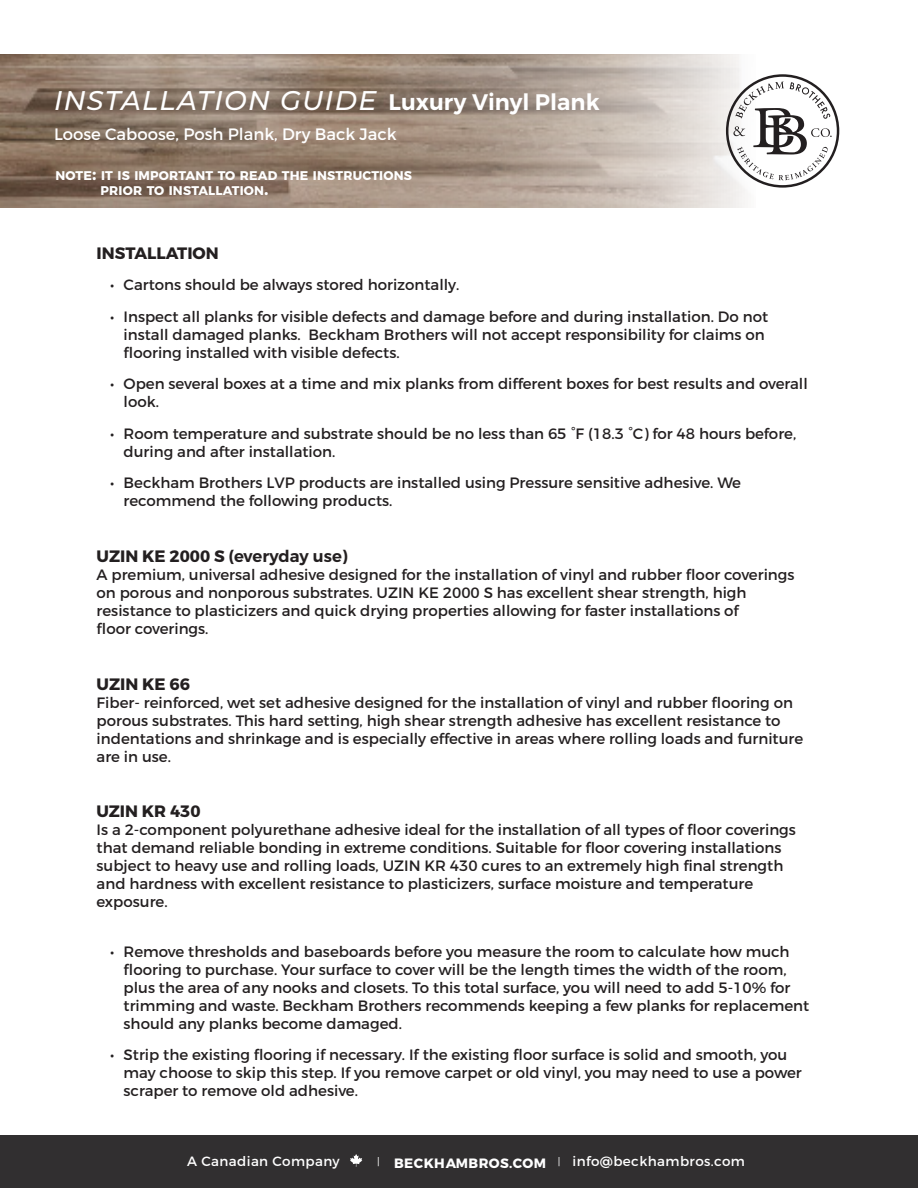
<style>
.page{position:relative;width:918px;height:1188px;background:#fff}
.page>*{position:absolute;margin:0;border:0;box-sizing:border-box;transform-origin:0 0}
.t1{font:italic 500 27px "Montserrat";letter-spacing:.05em;color:#fff}
.t2{font:16.5px "Montserrat";color:#fff}
.t3{font:700 16.5px "Montserrat";color:#231f20}
.t4{font:600 16.5px "Montserrat";color:#231f20}
.t5{font:15px/18px "Montserrat";color:#231f20}
.t6{font:13.5px "Montserrat";letter-spacing:.03em;color:#fff}
.t7{font:700 12.6px/15px "Montserrat";letter-spacing:.015em;color:#fff}
.s1{font-weight:600;font-style:normal;font-size:22.5px}
.s2{font-size:18px}
.s3{font-weight:700}
.s4{font-family:"Avenir";font-size:12px}
</style>
<div class="page">
<div style="left:0;top:1135px;width:918px;height:53px;background:#312f30"></div>
<svg style="left:350px;top:1154px;width:12px;height:13px"></svg>
<img style="left:0;top:54px;width:745px;height:154px">
<svg style="left:726px;top:74px;width:113px;height:114px"></svg>
<p class="t1" style="left:54px;top:81px;width:547px">INSTALLATION GUIDE <span class="s1">Luxury Vinyl Plank</span></p>
<p class="t2" style="left:54px;top:124px;width:344px">Loose Caboose, Posh Plank, Dry Back Jack</p>
<p class="t7" style="left:100px;top:168px;width:313px;text-indent:-45px">NOTE<span class="s2">:</span> IT IS IMPORTANT TO READ THE INSTRUCTIONS<br>PRIOR TO INSTALLATION<span class="s2">.</span></p>
<p class="t3" style="left:97px;top:242px;width:124px">INSTALLATION</p>
<p class="t5" style="left:110px;top:276px;width:351px">• Cartons should be always stored horizontally.</p>
<p class="t5" style="left:124px;top:307px;width:646px;text-indent:-14px">• Inspect all planks for visible defects and damage before and during installation. Do not install damaged planks. Beckham Brothers will not accept responsibility for claims on flooring installed with visible defects.</p>
<p class="t5" style="left:124px;top:375px;width:686px;text-indent:-14px">• Open several boxes at a time and mix planks from different boxes for best results and overall look.</p>
<p class="t5" style="left:124px;top:424px;width:674px;text-indent:-14px">• Room temperature and substrate should be no less than 65 °F (18.3 °C) for 48 hours before, during and after installation.</p>
<p class="t5" style="left:124px;top:474px;width:619px;text-indent:-14px">• Beckham Brothers LVP products are installed using Pressure sensitive adhesive. We recommend the following products.</p>
<p class="t4" style="left:97px;top:546px;width:253px"><span class="s3">UZIN KE 2000 S</span> (everyday use)</p>
<p class="t5" style="left:97px;top:566px;width:699px">A premium, universal adhesive designed for the installation of vinyl and rubber floor coverings on porous and nonporous substrates. UZIN KE 2000 S has excellent shear strength, high resistance to plasticizers and quick drying properties allowing for faster installations of<br>floor coverings.</p>
<p class="t3" style="left:97px;top:674px;width:95px">UZIN KE 66</p>
<p class="t5" style="left:97px;top:693px;width:708px">Fiber- reinforced, wet set adhesive designed for the installation of vinyl and rubber flooring on porous substrates. This hard setting, high shear strength adhesive has excellent resistance to indentations and shrinkage and is especially effective in areas where rolling loads and furniture are in use.</p>
<p class="t3" style="left:97px;top:801px;width:105px">UZIN KR 430</p>
<p class="t5" style="left:97px;top:821px;width:701px">Is a 2-component polyurethane adhesive ideal for the installation of all types of floor coverings that demand reliable bonding in extreme conditions. Suitable for floor covering installations subject to heavy use and rolling loads, UZIN KR 430 cures to an extremely high final strength and hardness with excellent resistance to plasticizers, surface moisture and temperature exposure.</p>
<p class="t5" style="left:124px;top:943px;width:687px;text-indent:-14px">• Remove thresholds and baseboards before you measure the room to calculate how much flooring to purchase. Your surface to cover will be the length times the width of the room, plus the area of any nooks and closets. To this total surface, you will need to add 5-10% for trimming and waste. Beckham Brothers recommends keeping a few planks for replacement should any planks become damaged.</p>
<p class="t5" style="left:124px;top:1046px;width:680px;text-indent:-14px">• Strip the existing flooring if necessary. If the existing floor surface is solid and smooth, you may choose to skip this step. If you remove carpet or old vinyl, you may need to use a power scraper to remove old adhesive.</p>
<p class="t6" style="left:187px;top:1153px;width:154px">A Canadian Company</p>
<p class="t6" style="left:377px;top:1153px;width:369px"><span class="s4">|</span> <span class="s3">BECKHAMBROS.COM</span> <span class="s4">|</span> info@beckhambros.com</p>
</div>
